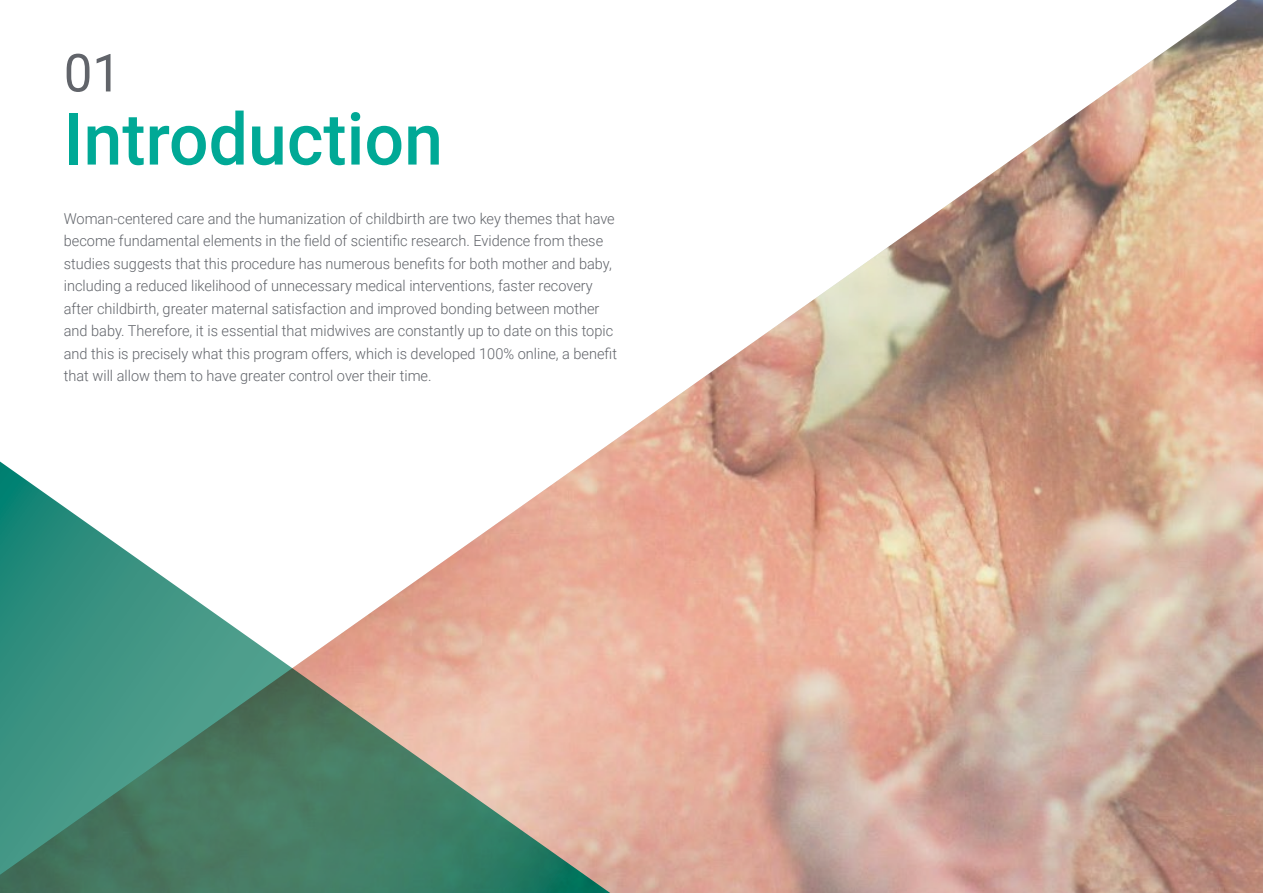
<style>
.page{position:relative;width:1263px;height:893px;background:#fff}
.page>*{position:absolute;margin:0;border:0;box-sizing:border-box;transform-origin:0 0}
.t1{font:500 72px "Roboto";color:#00a996}
.t2{font:52.5px "Roboto";color:#61646a}
.t3{font:300 15px/22.5px "Roboto";color:#61646a}
</style>
<div class="page">
<img style="left:607px;top:0;width:656px;height:893px">
<svg style="left:0;top:446px;width:640px;height:447px"></svg>
<h2 class="t2" style="left:64px;top:36px;width:59px">01</h2>
<h1 class="t1" style="left:64px;top:89px;width:381px">Introduction</h1>
<p class="t3" style="left:64px;top:207px;width:555px">Woman-centered care and the humanization of childbirth are two key themes that have become fundamental elements in the field of scientific research. Evidence from these studies suggests that this procedure has numerous benefits for both mother and baby, including a reduced likelihood of unnecessary medical interventions, faster recovery after childbirth, greater maternal satisfaction and improved bonding between mother and baby. Therefore, it is essential that midwives are constantly up to date on this topic and this is precisely what this program offers, which is developed 100% online, a benefit that will allow them to have greater control over their time.</p>
</div>
